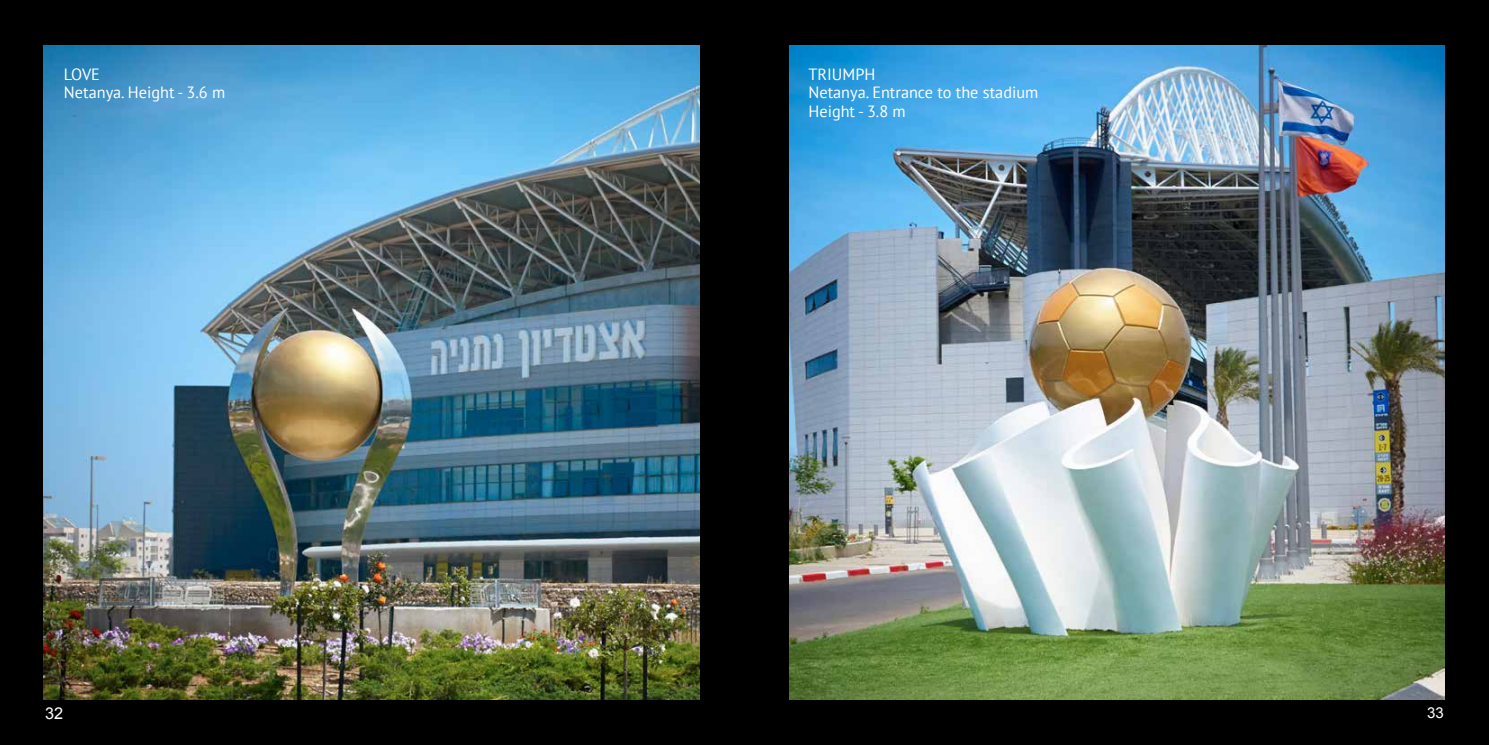
<style>
.page{position:relative;width:1489px;height:745px;background:#fff}
.page>*{position:absolute;margin:0;border:0;box-sizing:border-box;transform-origin:0 0}
.t1{font:16.25px/18.8px "PT Sans";color:#fff}
.t2{font:16.25px "Arial";color:#fff}
.t3{font:15px "Arial";color:#fff}
</style>
<div class="page">
<div style="left:0;top:0;width:1488px;height:744px;background:#000"></div>
<img style="left:789px;top:45px;width:655px;height:654px">
<img style="left:44px;top:45px;width:655px;height:654px">
<p class="t1" style="left:64px;top:64px;width:163px">LOVE<br>Netanya. Height - 3.6 m</p>
<p class="t1" style="left:808px;top:64px;width:231px">TRIUMPH<br>Netanya. Entrance to the stadium<br>Height - 3.8 m</p>
<p class="t2" style="left:45px;top:702px;width:20px">32</p>
<p class="t3" style="left:1427px;top:702px;width:18px">33</p>
</div>
